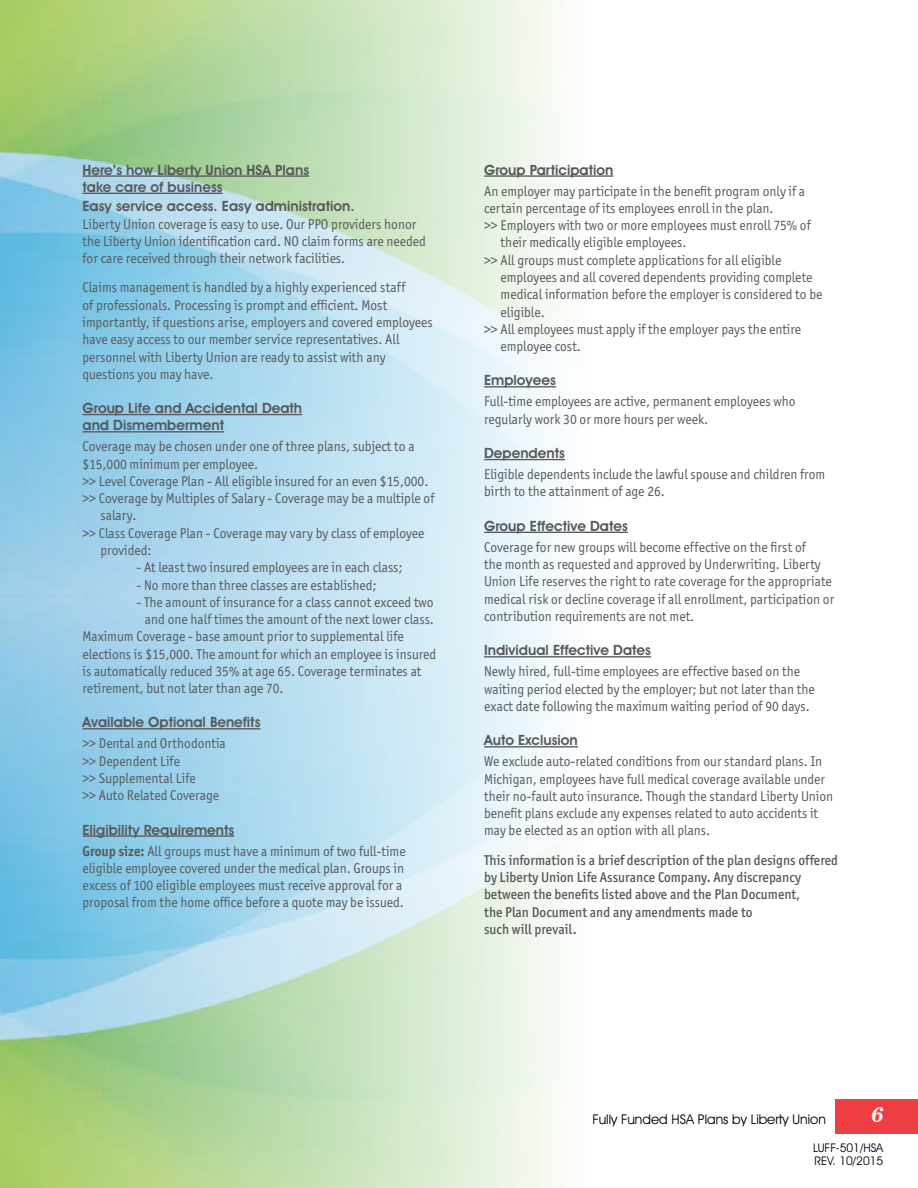
<style>
.page{position:relative;width:918px;height:1188px;background:#fff}
.page>*{position:absolute;margin:0;border:0;box-sizing:border-box;transform-origin:0 0}
.t1{font:italic 700 21px "Century Schoolbook BT";color:#fff}
.t2{font:14.25px/17.2px "Officina Sans ITC Std";color:#58595b;scale:.95 1}
.t3{font:600 14.25px/17.2px "Avant Garde IT Cby BT";color:#58595b}
.t4{font:500 14.25px/17.2px "Officina Sans ITC Std";color:#58595b;scale:.95 1}
.t5{font:13.5px "Avant Garde IT Cby BT";color:#000}
.t6{font:12px/13.5px "Avant Garde IT Cby BT";color:#000}
.s1{font-weight:700}
</style>
<div class="page">
<img style="left:0;top:0;width:592px;height:1188px">
<div style="left:836px;top:1099px;width:82px;height:35px;background:#ef3e42"></div>
<img style="left:0;top:156px;width:1px;height:292px">
<hr style="left:82px;top:175px;width:227px;height:2px;background:#58595b">
<hr style="left:82px;top:193px;width:141px;height:1px;background:#58595b">
<hr style="left:82px;top:414px;width:220px;height:1px;background:#58595b">
<hr style="left:82px;top:431px;width:142px;height:1px;background:#58595b">
<hr style="left:82px;top:728px;width:178px;height:1px;background:#58595b">
<hr style="left:82px;top:835px;width:152px;height:2px;background:#58595b">
<hr style="left:484px;top:175px;width:129px;height:2px;background:#58595b">
<hr style="left:484px;top:386px;width:72px;height:1px;background:#58595b">
<hr style="left:484px;top:459px;width:81px;height:1px;background:#58595b">
<hr style="left:484px;top:532px;width:144px;height:1px;background:#58595b">
<hr style="left:484px;top:656px;width:167px;height:1px;background:#58595b">
<hr style="left:484px;top:746px;width:94px;height:1px;background:#58595b">
<p class="t3" style="left:82px;top:161px;width:228px">Here’s how Liberty Union HSA Plans take care of business</p>
<p class="t3" style="left:82px;top:198px;width:274px">Easy service access. Easy administration.</p>
<p class="t2" style="left:82px;top:215px;width:363px">Liberty Union coverage is easy to use. Our PPO providers honor the Liberty Union identification card. NO claim forms are needed for care received through their network facilities.</p>
<p class="t2" style="left:82px;top:279px;width:370px">Claims management is handled by a highly experienced staff<br>of professionals. Processing is prompt and efficient. Most importantly, if questions arise, employers and covered employees have easy access to our member service representatives. All personnel with Liberty Union are ready to assist with any questions you may have.</p>
<p class="t3" style="left:82px;top:399px;width:221px">Group Life and Accidental Death and Dismemberment</p>
<p class="t2" style="left:82px;top:438px;width:351px">Coverage may be chosen under one of three plans, subject to a</p>
<p class="t2" style="left:82px;top:455px;width:186px">$15,000 minimum per employee.</p>
<p class="t2" style="left:82px;top:472px;width:366px">&gt;&gt; Level Coverage Plan - All eligible insured for an even $15,000.</p>
<p class="t2" style="left:82px;top:490px;width:372px">&gt;&gt; Coverage by Multiples of Salary - Coverage may be a multiple of</p>
<p class="t2" style="left:101px;top:507px;width:39px">salary.</p>
<p class="t2" style="left:82px;top:524px;width:361px">&gt;&gt; Class Coverage Plan - Coverage may vary by class of employee</p>
<p class="t2" style="left:101px;top:542px;width:55px">provided:</p>
<p class="t2" style="left:137px;top:559px;width:282px">- At least two insured employees are in each class;</p>
<p class="t2" style="left:137px;top:576px;width:254px">- No more than three classes are established;</p>
<p class="t2" style="left:137px;top:593px;width:314px">- The amount of insurance for a class cannot exceed two</p>
<p class="t2" style="left:145px;top:611px;width:306px">and one half times the amount of the next lower class.</p>
<p class="t2" style="left:82px;top:628px;width:340px">Maximum Coverage - base amount prior to supplemental life</p>
<p class="t2" style="left:82px;top:645px;width:374px">elections is $15,000. The amount for which an employee is insured</p>
<p class="t2" style="left:82px;top:662px;width:358px">is automatically reduced 35% at age 65. Coverage terminates at</p>
<p class="t2" style="left:82px;top:680px;width:213px">retirement, but not later than age 70.</p>
<p class="t3" style="left:82px;top:714px;width:179px">Available Optional Benefits</p>
<p class="t2" style="left:82px;top:735px;width:152px">&gt;&gt; Dental and Orthodontia &gt;&gt; Dependent Life<br>&gt;&gt; Supplemental Life<br>&gt;&gt; Auto Related Coverage</p>
<p class="t3" style="left:82px;top:821px;width:153px">Eligibility Requirements</p>
<p class="t2" style="left:82px;top:842px;width:342px"><span class="s1">Group size:</span> All groups must have a minimum of two full-time eligible employee covered under the medical plan. Groups in excess of 100 eligible employees must receive approval for a proposal from the home office before a quote may be issued.</p>
<p class="t3" style="left:484px;top:161px;width:131px">Group Participation</p>
<p class="t2" style="left:484px;top:182px;width:339px">An employer may participate in the benefit program only if a</p>
<p class="t2" style="left:484px;top:199px;width:306px">certain percentage of its employees enroll in the plan.</p>
<p class="t2" style="left:484px;top:217px;width:345px">&gt;&gt; Employers with two or more employees must enroll 75% of</p>
<p class="t2" style="left:501px;top:234px;width:197px">their medically eligible employees.</p>
<p class="t2" style="left:484px;top:251px;width:314px">&gt;&gt; All groups must complete applications for all eligible</p>
<p class="t2" style="left:501px;top:268px;width:330px">employees and all covered dependents providing complete</p>
<p class="t2" style="left:501px;top:286px;width:340px">medical information before the employer is considered to be</p>
<p class="t2" style="left:501px;top:303px;width:48px">eligible.</p>
<p class="t2" style="left:484px;top:320px;width:335px">&gt;&gt; All employees must apply if the employer pays the entire</p>
<p class="t2" style="left:501px;top:338px;width:86px">employee cost.</p>
<p class="t3" style="left:484px;top:372px;width:73px">Employees</p>
<p class="t2" style="left:484px;top:393px;width:329px">Full-time employees are active, permanent employees who regularly work 30 or more hours per week.</p>
<p class="t3" style="left:484px;top:444px;width:82px">Dependents</p>
<p class="t2" style="left:484px;top:466px;width:361px">Eligible dependents include the lawful spouse and children from birth to the attainment of age 26.</p>
<p class="t3" style="left:484px;top:517px;width:145px">Group Effective Dates</p>
<p class="t2" style="left:484px;top:538px;width:370px">Coverage for new groups will become effective on the first of<br>the month as requested and approved by Underwriting. Liberty Union Life reserves the right to rate coverage for the appropriate medical risk or decline coverage if all enrollment, participation or contribution requirements are not met.</p>
<p class="t3" style="left:484px;top:642px;width:168px">Individual Effective Dates</p>
<p class="t2" style="left:484px;top:663px;width:350px">Newly hired, full-time employees are effective based on the waiting period elected by the employer; but not later than the exact date following the maximum waiting period of 90 days.</p>
<p class="t3" style="left:484px;top:732px;width:95px">Auto Exclusion</p>
<p class="t2" style="left:484px;top:753px;width:369px">We exclude auto-related conditions from our standard plans. In Michigan, employees have full medical coverage available under their no-fault auto insurance. Though the standard Liberty Union benefit plans exclude any expenses related to auto accidents it may be elected as an option with all plans.</p>
<p class="t4" style="left:484px;top:851px;width:374px">This information is a brief description of the plan designs offered by Liberty Union Life Assurance Company. Any discrepancy between the benefits listed above and the Plan Document,<br>the Plan Document and any amendments made to<br>such will prevail.</p>
<p class="t5" style="left:592px;top:1111px;width:235px">Fully Funded HSA Plans by Liberty Union</p>
<h1 class="t1" style="left:871px;top:1102px;width:14px">6</h1>
<p class="t6" style="left:813px;top:1141px;width:72px">LUFF-501/HSA<br>REV. 10/2015</p>
</div>
